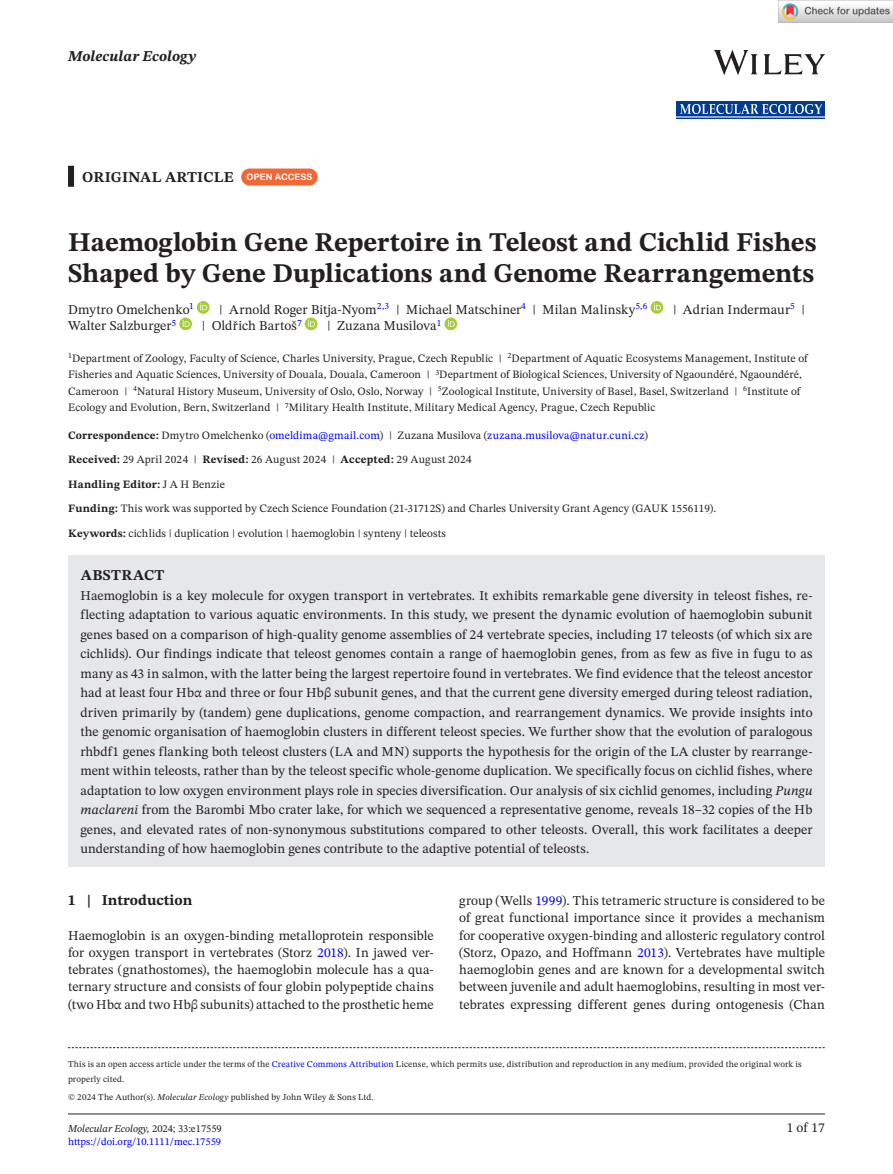
<style>
.page{position:relative;width:893px;height:1174px;background:#fff}
.page>*{position:absolute;margin:0;border:0;box-sizing:border-box;transform-origin:0 0}
.t1{font:700 27px/31.5px "STIX Two Text";letter-spacing:-.005em;color:#231f20}
.t2{font:700 15px "STIX Two Text";letter-spacing:.01em;color:#231f20}
.t3{font:italic 700 15px "STIX Two Text";letter-spacing:.01em;color:#231f20}
.t4{font:13.5px/19.5px "STIX Two Text";letter-spacing:.005em;color:#231f20;text-align:justify}
.t5{font:11.25px/16.5px "STIX Two Text";letter-spacing:.015em;color:#231f20}
.t6{font:10.5px "STIX Two Text";color:#00f}
.t7{font:italic 10.5px "STIX Two Text";color:#231f20}
.t8{font:9px/15px "STIX Two Text";letter-spacing:.02em;color:#231f20}
.s1{font-family:"Arial Rounded MT Bold";font-weight:400;font-size:9px;color:#fff}
.s2{font-weight:700}
.s3{color:#00f}
.s4{font-style:italic}
.s5{font-style:normal}
</style>
<div class="page">
<hr style="left:68px;top:1113px;width:757px;height:1px;background:#231f20">
<img style="left:714px;top:51px;width:111px;height:23px">
<svg style="left:676px;top:101px;width:149px;height:17px"></svg>
<img style="left:680px;top:105px;width:141px;height:8px">
<hr style="left:676px;top:116px;width:149px;height:1px;background:#96a6d0">
<div style="left:68px;top:166px;width:6px;height:21px;background:#231f20"></div>
<div style="left:68px;top:555px;width:757px;height:42px;background:#e6e7e9"></div>
<div style="left:68px;top:574px;width:757px;height:292px;background:#e6e7e9"></div>
<div style="left:241px;top:168px;width:77px;height:17px;background:#f16736;border-radius:9px"></div>
<svg style="left:197px;top:301px;width:13px;height:13px"></svg>
<svg style="left:200px;top:303px;width:7px;height:7px"></svg>
<svg style="left:650px;top:301px;width:13px;height:13px"></svg>
<svg style="left:654px;top:303px;width:7px;height:7px"></svg>
<svg style="left:179px;top:317px;width:13px;height:13px"></svg>
<svg style="left:183px;top:320px;width:7px;height:7px"></svg>
<div style="left:305px;top:317px;width:12px;height:13px;background:#a5cd39;border-radius:50%"></div>
<svg style="left:308px;top:320px;width:7px;height:7px"></svg>
<svg style="left:444px;top:317px;width:13px;height:13px"></svg>
<svg style="left:448px;top:320px;width:7px;height:7px"></svg>
<svg style="left:68px;top:1047px;width:757px;height:1px"></svg>
<img style="left:779px;top:0;width:114px;height:23px">
<p class="t3" style="left:68px;top:46px;width:130px">Molecular Ecology</p>
<p class="t2" style="left:82px;top:166px;width:232px">ORIGINAL ARTICLE <span class="s1">OPEN ACCESS</span></p>
<h1 class="t1" style="left:68px;top:227px;width:750px">Haemoglobin Gene Repertoire in Teleost and Cichlid Fishes<br>Shaped by Gene Duplications and Genome Rearrangements</h1>
<p class="t4" style="left:68px;top:299px;width:127px">Dmytro Omelchenko<sup>1</sup></p>
<p class="t4" style="left:219px;top:299px;width:430px">| Arnold Roger Bitja-Nyom<sup>2,3</sup> | Michael Matschiner<sup>4</sup> | Milan Malinsky<sup>5,6</sup></p>
<p class="t4" style="left:673px;top:299px;width:134px">| Adrian Indermaur<sup>5</sup> |</p>
<p class="t4" style="left:68px;top:316px;width:110px">Walter Salzburger<sup>5</sup></p>
<p class="t4" style="left:202px;top:316px;width:101px">| Oldřich Bartoš<sup>7</sup></p>
<p class="t4" style="left:327px;top:316px;width:116px">| Zuzana Musilova<sup>1</sup></p>
<p class="t5" style="left:68px;top:350px;width:741px"><sup>1</sup>Department of Zoology, Faculty of Science, Charles University, Prague, Czech Republic | <sup>2</sup>Department of Aquatic Ecosystems Management, Institute of Fisheries and Aquatic Sciences, University of Douala, Douala, Cameroon | <sup>3</sup>Department of Biological Sciences, University of Ngaoundéré, Ngaoundéré, Cameroon | <sup>4</sup>Natural History Museum, University of Oslo, Oslo, Norway | <sup>5</sup>Zoological Institute, University of Basel, Basel, Switzerland | <sup>6</sup>Institute of Ecology and Evolution, Bern, Switzerland | <sup>7</sup>Military Health Institute, Military Medical Agency, Prague, Czech Republic</p>
<p class="t5" style="left:68px;top:423px;width:581px;line-height:24px"><span class="s2">Correspondence:</span> Dmytro Omelchenko (<span class="s3">omeldima@gmail.com</span>) | Zuzana Musilova (<span class="s3">zuzana.musilova@natur.cuni.cz</span>)<br><span class="s2">Received:</span> 29 April 2024 | <span class="s2">Revised:</span> 26 August 2024 | <span class="s2">Accepted:</span> 29 August 2024</p>
<p class="t5" style="left:68px;top:472px;width:650px;line-height:24px"><span class="s2">Handling Editor:</span> J A H Benzie<br><span class="s2">Funding:</span> This work was supported by Czech Science Foundation (21-31712S) and Charles University Grant Agency (GAUK 1556119).</p>
<p class="t5" style="left:68px;top:524px;width:379px"><span class="s2">Keywords:</span> cichlids | duplication | evolution | haemoglobin | synteny | teleosts</p>
<p class="t2" style="left:81px;top:564px;width:85px">ABSTRACT</p>
<p class="t4" style="left:80px;top:585px;width:734px">Haemoglobin is a key molecule for oxygen transport in vertebrates. It exhibits remarkable gene diversity in teleost fishes, re&shy;flecting adaptation to various aquatic environments. In this study, we present the dynamic evolution of haemoglobin subunit genes based on a comparison of high-quality genome assemblies of 24 vertebrate species, including 17 teleosts (of which six are cichlids). Our findings indicate that teleost genomes contain a range of haemoglobin genes, from as few as five in fugu to as many as 43 in salmon, with the latter being the largest repertoire found in vertebrates. We find evidence that the teleost ancestor had at least four Hbα and three or four Hbβ subunit genes, and that the current gene diversity emerged during teleost radiation, driven primarily by (tandem) gene duplications, genome compaction, and rearrangement dynamics. We provide insights into the genomic organisation of haemoglobin clusters in different teleost species. We further show that the evolution of paralogous rhbdf1 genes flanking both teleost clusters (LA and MN) supports the hypothesis for the origin of the LA cluster by rearrange&shy;ment within teleosts, rather than by the teleost specific whole-genome duplication. We specifically focus on cichlid fishes, where adaptation to low oxygen environment plays role in species diversification. Our analysis of six cichlid genomes, including <span class="s4">Pungu maclareni</span> from the Barombi Mbo crater lake, for which we sequenced a representative genome, reveals 18–32 copies of the Hb genes, and elevated rates of non-synonymous substitutions compared to other teleosts. Overall, this work facilitates a deeper understanding of how haemoglobin genes contribute to the adaptive potential of teleosts.</p>
<p class="t2" style="left:68px;top:889px;width:126px">1 | Introduction</p>
<p class="t4" style="left:68px;top:926px;width:367px;line-height:17.2px">Haemoglobin is an oxygen-binding metalloprotein responsible for oxygen transport in vertebrates (Storz <span class="s3">2018</span>). In jawed ver&shy;tebrates (gnathostomes), the haemoglobin molecule has a qua&shy;ternary structure and consists of four globin polypeptide chains (two Hbα and two Hbβ subunits) attached to the prosthetic heme</p>
<p class="t4" style="left:459px;top:891px;width:367px;line-height:17.2px">group (Wells <span class="s3">1999</span>). This tetrameric structure is considered to be of great functional importance since it provides a mechanism for cooperative oxygen-binding and allosteric regulatory control (Storz, Opazo, and Hoffmann <span class="s3">2013</span>). Vertebrates have multiple haemoglobin genes and are known for a developmental switch between juvenile and adult haemoglobins, resulting in most ver&shy;tebrates expressing different genes during ontogenesis (Chan</p>
<p class="t8" style="left:68px;top:1056px;width:735px">This is an open access article under the terms of the <span class="s3">Creative Commons Attribution</span> License, which permits use, distribution and reproduction in any medium, provided the original work is properly cited.</p>
<p class="t8" style="left:68px;top:1089px;width:307px">© 2024 The Author(s). <span class="s4">Molecular Ecology</span> published by John Wiley &amp; Sons Ltd.</p>
<p class="t7" style="left:68px;top:1121px;width:155px">Molecular Ecology, <span class="s5">2024; 33:e17559</span></p>
<p class="t4" style="left:787px;top:1118px;width:40px">1 of 17</p>
<p class="t6" style="left:68px;top:1134px;width:155px">https://doi.org/10.1111/mec.17559</p>
</div>
